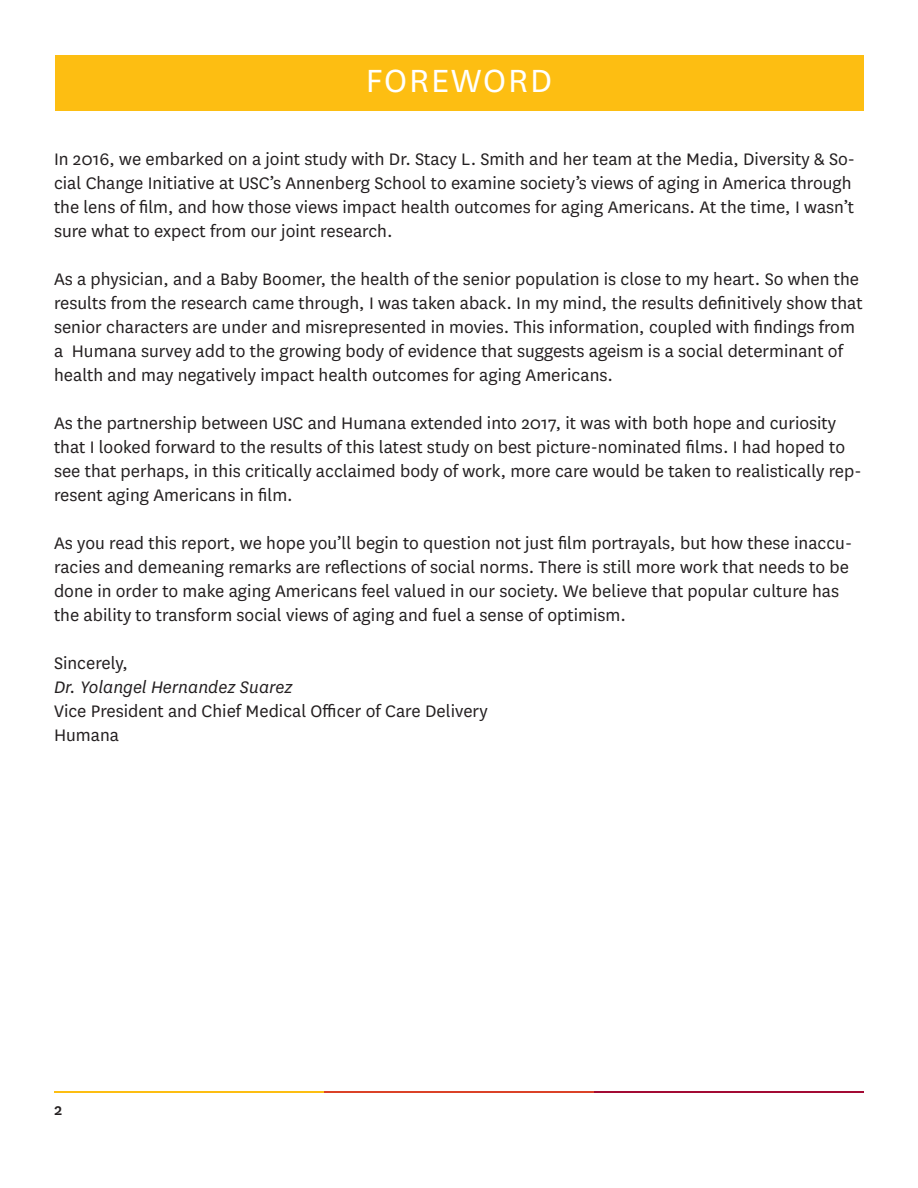
<style>
.page{position:relative;width:918px;height:1188px;background:#fff}
.page>*{position:absolute;margin:0;border:0;box-sizing:border-box;transform-origin:0 0}
.t1{font:37.5px "National";letter-spacing:.05em;color:#fff}
.t2{font:19.5px/24px "National";color:#231f20}
.t3{font:italic 19.5px "National";color:#231f20}
.t4{font:500 18px "National";color:#231f20}
</style>
<div class="page">
<hr style="left:54px;top:1091px;width:270px;height:2px;background:#fdbe12">
<hr style="left:324px;top:1091px;width:270px;height:2px;background:#db4228">
<hr style="left:594px;top:1091px;width:270px;height:2px;background:#a30a34">
<div style="left:56px;top:55px;width:808px;height:55px;background:#fdbe12"></div>
<p class="t1" style="left:366px;top:56px;width:188px">FOREWORD</p>
<p class="t2" style="left:54px;top:146px;width:803px">In 2016, we embarked on a joint study with Dr. Stacy L. Smith and her team at the Media, Diversity &amp; So&shy;cial Change Initiative at USC’s Annenberg School to examine society’s views of aging in America through the lens of film, and how those views impact health outcomes for aging Americans. At the time, I wasn’t sure what to expect from our joint research.</p>
<p class="t2" style="left:54px;top:266px;width:810px">As a physician, and a Baby Boomer, the health of the senior population is close to my heart. So when the results from the research came through, I was taken aback. In my mind, the results definitively show that senior characters are under and misrepresented in movies. This information, coupled with findings from a Humana survey add to the growing body of evidence that suggests ageism is a social determinant of health and may negatively impact health outcomes for aging Americans.</p>
<p class="t2" style="left:54px;top:410px;width:809px">As the partnership between USC and Humana extended into 2017, it was with both hope and curiosity that I looked forward to the results of this latest study on best picture-nominated films. I had hoped to see that perhaps, in this critically acclaimed body of work, more care would be taken to realistically rep&shy;resent aging Americans in film.</p>
<p class="t2" style="left:54px;top:530px;width:800px">As you read this report, we hope you’ll begin to question not just film portrayals, but how these inaccu&shy;racies and demeaning remarks are reflections of social norms. There is still more work that needs to be done in order to make aging Americans feel valued in our society. We believe that popular culture has the ability to transform social views of aging and fuel a sense of optimism.</p>
<p class="t2" style="left:54px;top:650px;width:76px">Sincerely,</p>
<p class="t3" style="left:54px;top:675px;width:240px">Dr. Yolangel Hernandez Suarez</p>
<p class="t2" style="left:54px;top:698px;width:435px">Vice President and Chief Medical Officer of Care Delivery</p>
<p class="t2" style="left:54px;top:722px;width:67px">Humana</p>
<p class="t4" style="left:54px;top:1097px;width:10px">2</p>
</div>
